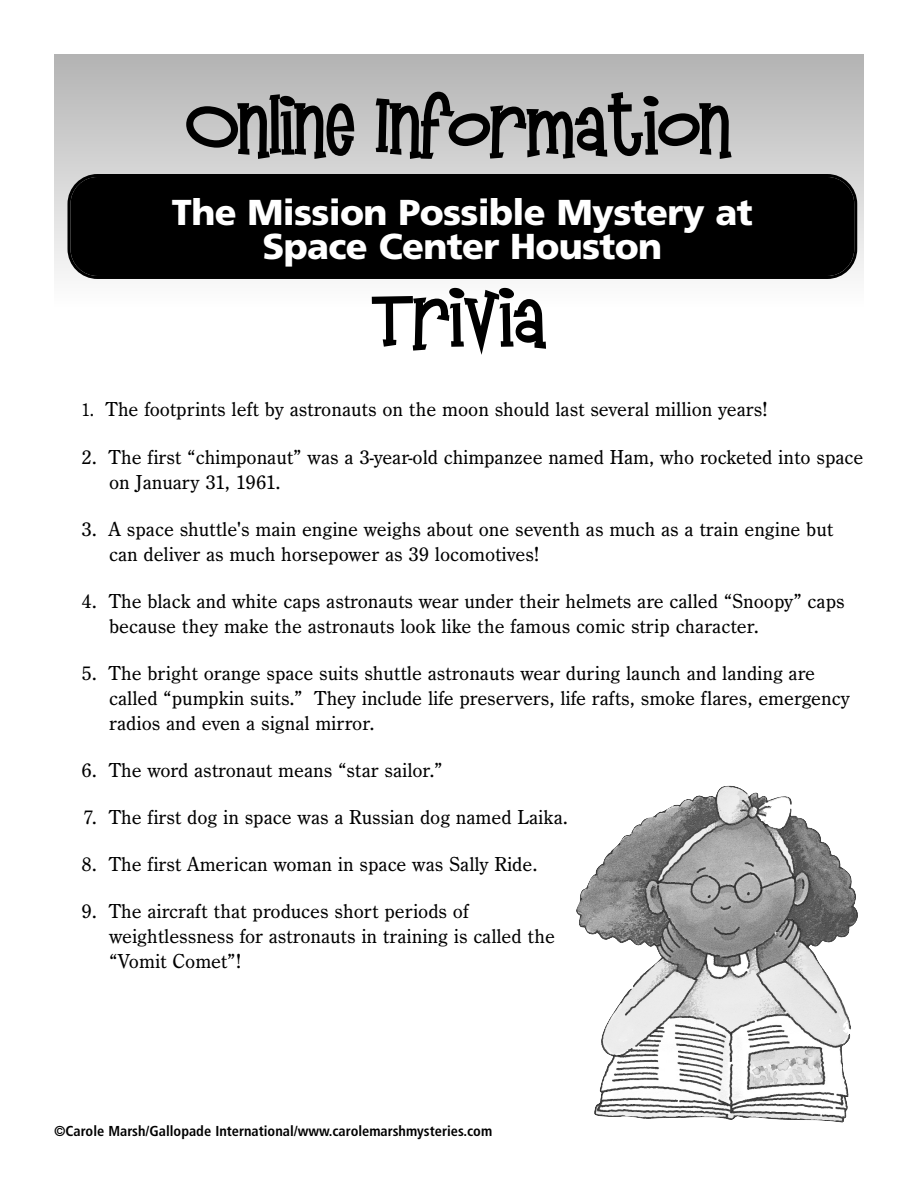
<style>
.page{position:relative;width:918px;height:1188px;background:#fff}
.page>*{position:absolute;margin:0;border:0;box-sizing:border-box;transform-origin:0 0}
.t1{font:72px "Mandingo";color:#000}
.t2{font:900 36px/34.5px "Frutiger";letter-spacing:-.02em;color:#fff;text-align:center}
.t3{font:21px/25.2px "Century Old Sty T";color:#000}
.t4{font:700 condensed 14.4px "Frutiger";color:#000}
.s1{font-size:19.5px}
</style>
<div class="page">
<div style="left:54px;top:54px;width:810px;height:252px;background:linear-gradient(to bottom,#b3b3b3,#fefefe)"></div>
<div style="left:68px;top:174px;width:789px;height:105px;background:#000"></div>
<img style="left:576px;top:785px;width:282px;height:338px">
<h1 class="t1" style="left:186px;top:86px;width:547px">ONLINE INFORMATION</h1>
<h2 class="t2" style="left:172px;top:198px;width:582px">The Mission Possible Mystery at<br>Space Center Houston</h2>
<h1 class="t1" style="left:372px;top:278px;width:176px">TRIVIA</h1>
<p class="t3" style="left:81px;top:398px;width:688px"><span class="s1">1.</span> The footprints left by astronauts on the moon should last several million years!</p>
<p class="t3" style="left:109px;top:446px;width:756px;text-indent:-28px">2. The first “chimponaut” was a 3-year-old chimpanzee named Ham, who rocketed into space on January 31, 1961.</p>
<p class="t3" style="left:109px;top:518px;width:726px;text-indent:-28px">3. A space shuttle's main engine weighs about one seventh as much as a train engine but can deliver as much horsepower as 39 locomotives!</p>
<p class="t3" style="left:109px;top:590px;width:737px;text-indent:-28px">4. The black and white caps astronauts wear under their helmets are called “Snoopy” caps because they make the astronauts look like the famous comic strip character.</p>
<p class="t3" style="left:109px;top:662px;width:742px;text-indent:-28px">5. The bright orange space suits shuttle astronauts wear during launch and landing are called “pumpkin suits.” They include life preservers, life rafts, smoke flares, emergency radios and even a signal mirror.</p>
<p class="t3" style="left:82px;top:759px;width:363px">6. The word astronaut means “star sailor.”</p>
<p class="t3" style="left:83px;top:806px;width:486px">7. The first dog in space was a Russian dog named Laika.</p>
<p class="t3" style="left:82px;top:853px;width:458px">8. The first American woman in space was Sally Ride.</p>
<p class="t3" style="left:109px;top:900px;width:447px;text-indent:-28px">9. The aircraft that produces short periods of weightlessness for astronauts in training is called the “Vomit Comet”!</p>
<p class="t4" style="left:54px;top:1125px;width:440px">©Carole Marsh/Gallopade International/www.carolemarshmysteries.com</p>
</div>
